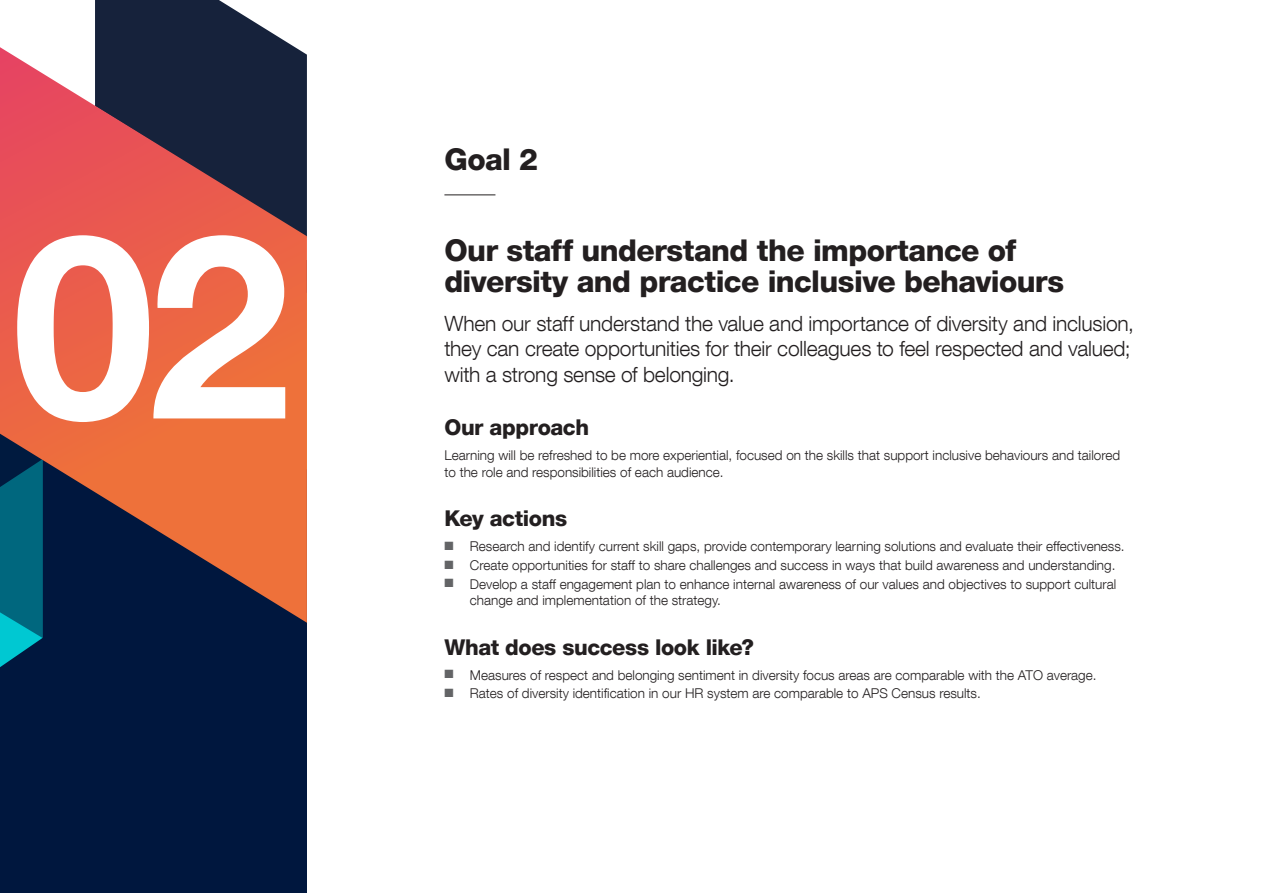
<style>
.page{position:relative;width:1263px;height:893px;background:#fff}
.page>*{position:absolute;margin:0;border:0;box-sizing:border-box;transform-origin:0 0}
.t1{font:700 256.5px "Helvetica Neue LT Com";color:#fff}
.h3_lookslike-h2{font:800 30px/31.5px "Helvetica Neue LT Com";letter-spacing:-.02em;color:#231f20}
.h2{font:800 30px "Helvetica Neue LT Com";color:#231f20}
.h4_goals{font:800 21.75px "Helvetica Neue LT Com";letter-spacing:-.02em;color:#231f20}
.p_intro{font:300 21px/25.5px "Helvetica Neue LT Com";letter-spacing:-.01em;color:#231f20}
.p{font:300 13.5px/16.5px "Helvetica Neue LT Com";color:#231f20}
.s1{color:#636466}
</style>
<div class="page">
<hr style="left:444px;top:194px;width:51px;height:1px;background:#231f20">
<div style="left:0;top:260px;width:307px;height:633px;background:#00173e"></div>
<svg style="left:95px;top:0;width:200px;height:47px;fill:#16223b"></svg>
<svg style="left:0;top:623px;width:43px;height:44px"></svg>
<svg style="left:0;top:47px;width:307px;height:576px;background:#a65248"></svg>
<h1 class="t1" style="left:12px;top:165px;width:280px">02</h1>
<h2 class="h2" style="left:444px;top:142px;width:95px">Goal 2</h2>
<h3 class="h3_lookslike-h2" style="left:444px;top:234px;width:621px">Our staff understand the importance of diversity and practice inclusive behaviours</h3>
<p class="p_intro" style="left:444px;top:310px;width:691px">When our staff understand the value and importance of diversity and inclusion, they can create opportunities for their colleagues to feel respected and valued; with a strong sense of belonging.</p>
<h4 class="h4_goals" style="left:444px;top:415px;width:146px">Our approach</h4>
<p class="p" style="left:444px;top:447px;width:677px">Learning will be refreshed to be more experiential, focused on the skills that support inclusive behaviours and tailored to the role and responsibilities of each audience.</p>
<h4 class="h4_goals" style="left:444px;top:506px;width:124px">Key actions</h4>
<p class="p" style="left:444px;top:538px;width:682px"><span class="s1">■</span> Research and identify current skill gaps, provide contemporary learning solutions and evaluate their effectiveness.</p>
<p class="p" style="left:444px;top:557px;width:672px"><span class="s1">■</span> Create opportunities for staff to share challenges and success in ways that build awareness and understanding.</p>
<p class="p" style="left:470px;top:575px;width:648px;text-indent:-26px"><span class="s1">■</span> Develop a staff engagement plan to enhance internal awareness of our values and objectives to support cultural change and implementation of the strategy.</p>
<h4 class="h4_goals" style="left:444px;top:634px;width:311px">What does success look like?</h4>
<p class="p" style="left:444px;top:666px;width:654px"><span class="s1">■</span> Measures of respect and belonging sentiment in diversity focus areas are comparable with the ATO average.</p>
<p class="p" style="left:444px;top:685px;width:538px"><span class="s1">■</span> Rates of diversity identification in our HR system are comparable to APS Census results.</p>
</div>
